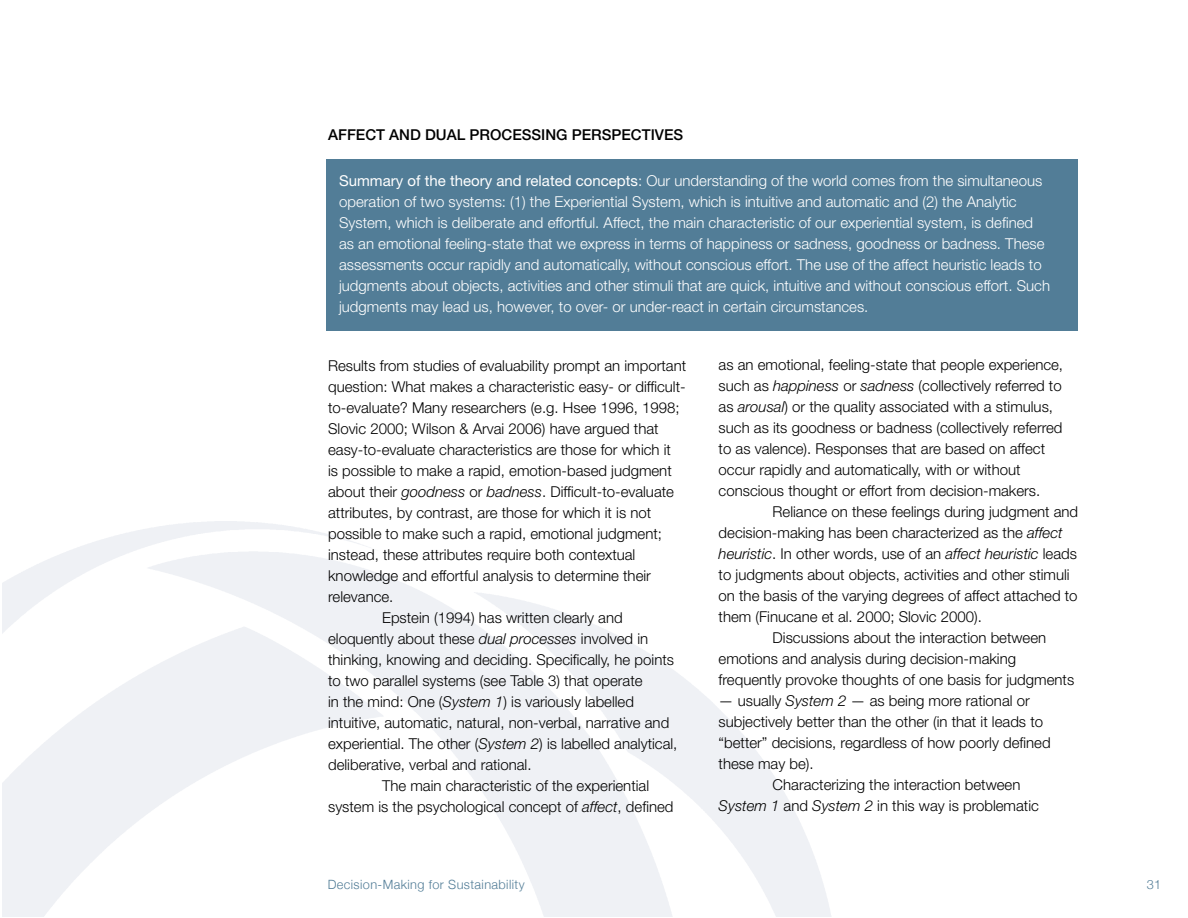
<style>
.page{position:relative;width:1188px;height:918px;background:#fff}
.page>*{position:absolute;margin:0;border:0;box-sizing:border-box;transform-origin:0 0}
.t1{font:300 15px/21px "Helvetica Neue LT Std";color:#000}
.t2{font:300 15px/21px "Helvetica Neue LT Std";color:#fff}
.t3{font:500 15px "Helvetica Neue LT Std";color:#000}
.t4{font:300 12.75px "Helvetica Neue";letter-spacing:.03em;color:#527d97}
.s1{font-weight:400}
.s2{font-style:italic}
</style>
<div class="page">
<div style="left:326px;top:159px;width:752px;height:172px;background:#527d97"></div>
<p class="t3" style="left:328px;top:125px;width:357px">AFFECT AND DUAL PROCESSING PERSPECTIVES</p>
<p class="t2" style="left:339px;top:170px;width:712px"><span class="s1">Summary of the theory and related concepts</span>: Our understanding of the world comes from the simultaneous operation of two systems: (1) the Experiential System, which is intuitive and automatic and (2) the Analytic System, which is deliberate and effortful. Affect, the main characteristic of our experiential system, is defined as an emotional feeling-state that we express in terms of happiness or sadness, goodness or badness. These assessments occur rapidly and automatically, without conscious effort. The use of the affect heuristic leads to judgments about objects, activities and other stimuli that are quick, intuitive and without conscious effort. Such judgments may lead us, however, to over- or under-react in certain circumstances.</p>
<p class="t1" style="left:328px;top:355px;width:360px">Results from studies of evaluability prompt an important</p>
<p class="t1" style="left:328px;top:376px;width:359px">question: What makes a characteristic easy- or difficult-</p>
<p class="t1" style="left:328px;top:397px;width:353px">to-evaluate? Many researchers (e.g. Hsee 1996, 1998;</p>
<p class="t1" style="left:328px;top:418px;width:332px">Slovic 2000; Wilson &amp; Arvai 2006) have argued that</p>
<p class="t1" style="left:328px;top:439px;width:344px">easy-to-evaluate characteristics are those for which it</p>
<p class="t1" style="left:328px;top:460px;width:345px">is possible to make a rapid, emotion-based judgment</p>
<p class="t1" style="left:328px;top:481px;width:347px">about their <span class="s2">goodness</span> or <span class="s2">badness</span>. Difficult-to-evaluate</p>
<p class="t1" style="left:328px;top:502px;width:325px">attributes, by contrast, are those for which it is not</p>
<p class="t1" style="left:328px;top:523px;width:335px">possible to make such a rapid, emotional judgment;</p>
<p class="t1" style="left:328px;top:544px;width:309px">instead, these attributes require both contextual</p>
<p class="t1" style="left:328px;top:565px;width:324px">knowledge and effortful analysis to determine their</p>
<p class="t1" style="left:328px;top:586px;width:67px">relevance.</p>
<p class="t1" style="left:382px;top:607px;width:242px">Epstein (1994) has written clearly and</p>
<p class="t1" style="left:328px;top:628px;width:322px">eloquently about these <span class="s2">dual processes</span> involved in</p>
<p class="t1" style="left:328px;top:649px;width:347px">thinking, knowing and deciding. Specifically, he points</p>
<p class="t1" style="left:328px;top:670px;width:316px">to two parallel systems (see Table 3) that operate</p>
<p class="t1" style="left:328px;top:691px;width:307px">in the mind: One (<span class="s2">System 1</span>) is variously labelled</p>
<p class="t1" style="left:328px;top:712px;width:343px">intuitive, automatic, natural, non-verbal, narrative and</p>
<p class="t1" style="left:328px;top:733px;width:351px">experiential. The other (<span class="s2">System 2</span>) is labelled analytical,</p>
<p class="t1" style="left:328px;top:754px;width:205px">deliberative, verbal and rational.</p>
<p class="t1" style="left:382px;top:775px;width:269px">The main characteristic of the experiential</p>
<p class="t1" style="left:328px;top:796px;width:347px">system is the psychological concept of <span class="s2">affect</span>, defined</p>
<p class="t1" style="left:719px;top:354px;width:346px">as an emotional, feeling-state that people experience, such as <span class="s2">happiness</span> or <span class="s2">sadness</span> (collectively referred to as <span class="s2">arousal</span>) or the quality associated with a stimulus, such as its goodness or badness (collectively referred to as valence). Responses that are based on affect occur rapidly and automatically, with or without conscious thought or effort from decision-makers.</p>
<p class="t1" style="left:773px;top:501px;width:307px">Reliance on these feelings during judgment and</p>
<p class="t1" style="left:719px;top:522px;width:345px">decision-making has been characterized as the <span class="s2">affect</span></p>
<p class="t1" style="left:719px;top:543px;width:360px"><span class="s2">heuristic</span>. In other words, use of an <span class="s2">affect heuristic</span> leads</p>
<p class="t1" style="left:719px;top:564px;width:353px">to judgments about objects, activities and other stimuli</p>
<p class="t1" style="left:719px;top:585px;width:361px">on the basis of the varying degrees of affect attached to</p>
<p class="t1" style="left:719px;top:606px;width:265px">them (Finucane et al. 2000; Slovic 2000).</p>
<p class="t1" style="left:773px;top:627px;width:275px">Discussions about the interaction between</p>
<p class="t1" style="left:719px;top:648px;width:299px">emotions and analysis during decision-making</p>
<p class="t1" style="left:719px;top:669px;width:357px">frequently provoke thoughts of one basis for judgments</p>
<p class="t1" style="left:719px;top:690px;width:313px">— usually <span class="s2">System 2</span> — as being more rational or</p>
<p class="t1" style="left:719px;top:711px;width:326px">subjectively better than the other (in that it leads to</p>
<p class="t1" style="left:719px;top:732px;width:334px">“better” decisions, regardless of how poorly defined</p>
<p class="t1" style="left:719px;top:753px;width:97px">these may be).</p>
<p class="t1" style="left:773px;top:774px;width:249px">Characterizing the interaction between</p>
<p class="t1" style="left:719px;top:795px;width:322px"><span class="s2">System 1</span> and <span class="s2">System 2</span> in this way is problematic</p>
<p class="t4" style="left:328px;top:877px;width:198px">Decision-Making for Sustainability</p>
<p class="t4" style="left:1147px;top:877px;width:16px">31</p>
</div>
